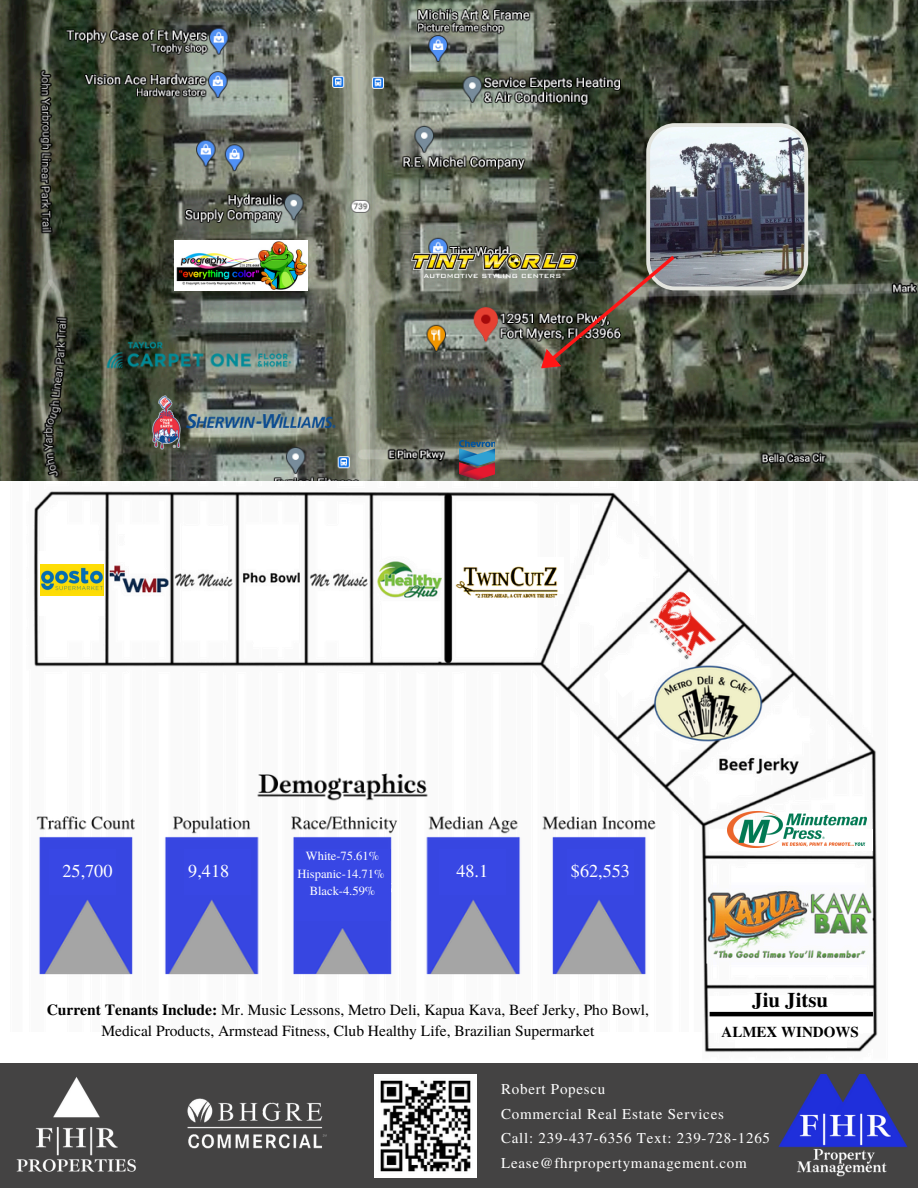
<style>
.page{position:relative;width:918px;height:1188px;background:#fff}
.page>*{position:absolute;margin:0;border:0;box-sizing:border-box;transform-origin:0 0}
.t1{font:700 20.85px "Te X Gyre Termes";color:#000}
.t2{font:18.15px "Te X Gyre Termes";color:#fff}
.t3{font:15.45px/20.9px "Te X Gyre Termes";color:#000;text-align:center}
.t4{font:15px/24.8px "Te X Gyre Termes";letter-spacing:.05em;color:#fff}
.t5{font:700 15px "Te X Gyre Termes";color:#000}
.t6{font:12.45px "Te X Gyre Termes";color:#fff}
.s1{font-weight:700}
</style>
<div class="page">
<img style="left:0;top:480px;width:918px;height:572px">
<img style="left:0;top:0;width:918px;height:480px">
<img style="left:135px;top:395px;width:212px;height:55px">
<img style="left:459px;top:440px;width:36px;height:40px">
<img style="left:99px;top:342px;width:200px;height:27px">
<img style="left:174px;top:240px;width:133px;height:51px">
<img style="left:541px;top:123px;width:267px;height:245px">
<img style="left:411px;top:253px;width:167px;height:24px">
<svg style="left:603px;top:609px;width:100px;height:89px"></svg>
<img style="left:646px;top:588px;width:78px;height:78px">
<div style="left:39px;top:551px;width:65px;height:64px;background:#fff"></div>
<div style="left:0;top:1032px;width:702px;height:57px;background:#fff"></div>
<img style="left:6px;top:760px;width:673px;height:272px">
<div style="left:50px;top:849px;width:66px;height:46px;background:#3847e4"></div>
<div style="left:184px;top:849px;width:67px;height:46px;background:#3847e4"></div>
<div style="left:439px;top:849px;width:67px;height:46px;background:#3847e4"></div>
<div style="left:294px;top:849px;width:97px;height:72px;background:#3847e4"></div>
<div style="left:567px;top:849px;width:67px;height:46px;background:#3847e4"></div>
<div style="left:709px;top:830px;width:164px;height:21px;background:#fff"></div>
<div style="left:710px;top:996px;width:163px;height:36px;background:#fff"></div>
<div style="left:735px;top:1012px;width:111px;height:36px;background:#fff"></div>
<img style="left:727px;top:812px;width:140px;height:36px">
<div style="left:467px;top:558px;width:97px;height:36px;background:#fff"></div>
<img style="left:446px;top:564px;width:121px;height:37px">
<div style="left:586px;top:575px;width:67px;height:23px;background:#fff"></div>
<img style="left:40px;top:564px;width:63px;height:32px">
<hr style="left:710px;top:1012px;width:163px;height:4px;background:#000">
<div style="left:579px;top:579px;width:67px;height:23px;background:#fff"></div>
<div style="left:0;top:1063px;width:918px;height:125px;background:#444343"></div>
<img style="left:374px;top:1075px;width:103px;height:102px">
<img style="left:16px;top:1077px;width:120px;height:95px">
<img style="left:778px;top:1075px;width:130px;height:102px">
<img style="left:187px;top:1098px;width:140px;height:51px">
<h5 class="t6" style="left:306px;top:847px;width:75px">White-75.61%</h5>
<p class="t6" style="left:297px;top:864px;width:89px">Hispanic-14.71%</p>
<h4 class="t6" style="left:310px;top:882px;width:67px">Black-4.59%</h4>
<p class="t2" style="left:63px;top:858px;width:51px">25,700</p>
<p class="t2" style="left:188px;top:858px;width:42px">9,418</p>
<h2 class="t2" style="left:456px;top:858px;width:33px">48.1</h2>
<p class="t2" style="left:571px;top:858px;width:61px">$62,553</p>
<p class="t3" style="left:47px;top:999px;width:604px"><span class="s1">Current Tenants Include:</span> Mr. Music Lessons, Metro Deli, Kapua Kava, Beef Jerky, Pho Bowl,<br>Medical Products, Armstead Fitness, Club Healthy Life, Brazilian Supermarket</p>
<h4 class="t1" style="left:752px;top:984px;width:77px">Jiu Jitsu</h4>
<h3 class="t5" style="left:722px;top:1021px;width:139px">ALMEX WINDOWS</h3>
<p class="t4" style="left:506px;top:1075px;width:256px">Bonnie Popescu<br>Commercial Real Estate Services<br>239-437-6356<br>Bonnie@fh propertym nagement.com</p>
<h6 class="t4" style="left:501px;top:1076px;width:270px">Robert Popescu<br>Commercial Real Estate Services<br>Call: 239-437-6356 Text: 239-728-1265<br>Lease@fhrpropertymanagement.com</h6>
</div>
